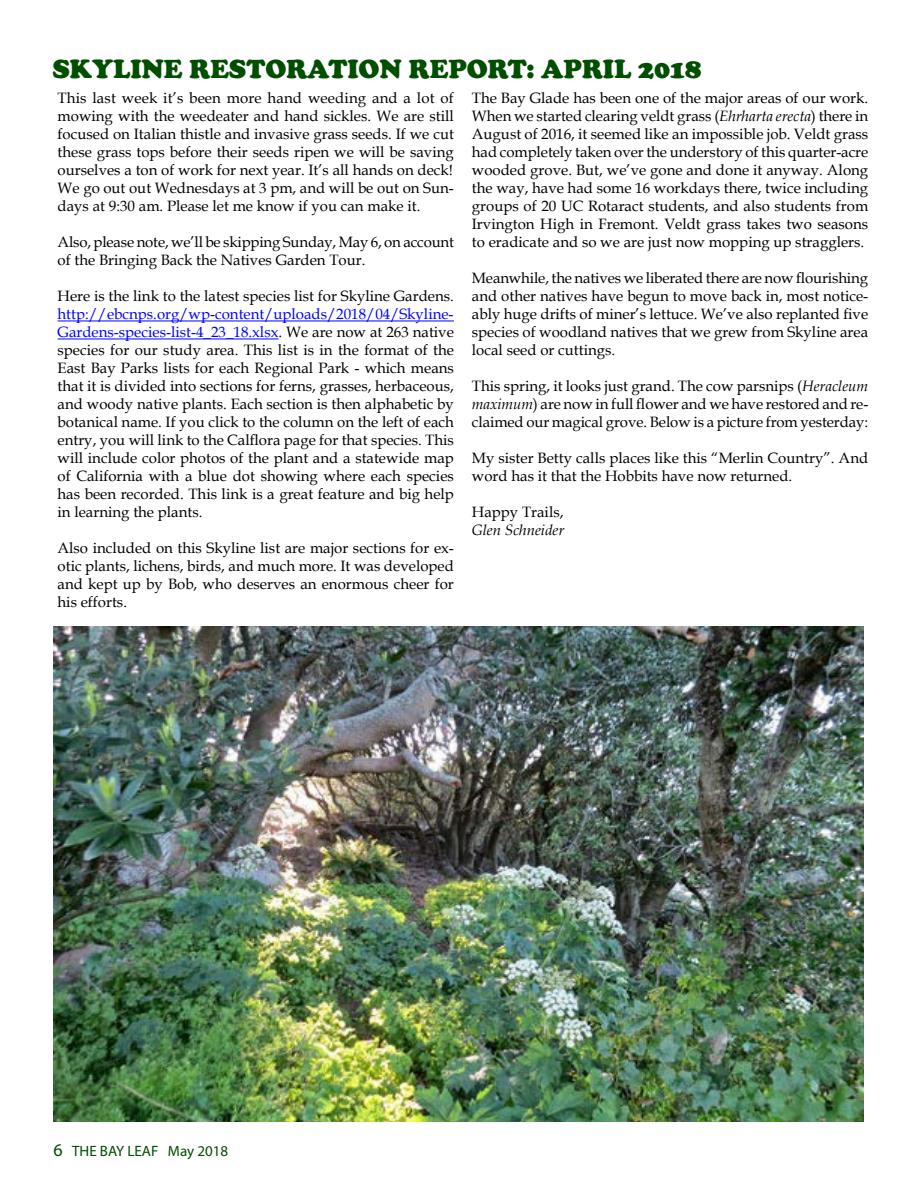
<style>
.page{position:relative;width:918px;height:1188px;background:#fff}
.page>*{position:absolute;margin:0;border:0;box-sizing:border-box;transform-origin:0 0}
.t1{font:900 27px "Cooper";color:#004e00}
.t2{font:15px/18px "Book Antiqua";color:#000;text-align:justify}
.t3{font:15px "Myriad Pro";color:#004e00}
.t4{font:italic 15px "Book Antiqua";color:#000}
.s1{color:#00f}
.s2{font-style:italic}
.s3{font-size:18px}
</style>
<div class="page">
<hr style="left:58px;top:321px;width:396px;height:1px;background:#00f">
<hr style="left:58px;top:339px;width:220px;height:1px;background:#00f">
<img style="left:54px;top:626px;width:810px;height:495px">
<h1 class="t1" style="left:52px;top:53px;width:650px">SKYLINE RESTORATION REPORT: APRIL 2018</h1>
<p class="t2" style="left:58px;top:89px;width:398px">This last week it’s been more hand weeding and a lot of mowing with the weedeater and hand sickles. We are still focused on Italian thistle and invasive grass seeds. If we cut these grass tops before their seeds ripen we will be saving ourselves a ton of work for next year. It’s all hands on deck!<br>We go out out Wednesdays at 3 pm, and will be out on Sun&shy;days at 9:30 am. Please let me know if you can make it.</p>
<p class="t2" style="left:58px;top:233px;width:398px">Also, please note, we’ll be skipping Sunday, May 6, on account of the Bringing Back the Natives Garden Tour.</p>
<p class="t2" style="left:58px;top:287px;width:398px">Here is the link to the latest species list for Skyline Gardens.</p>
<p class="t2" style="left:58px;top:305px;width:398px"><span class="s1">http://ebcnps.org/wp-content/uploads/2018/04/Skyline-Gardens-species-list-4_23_18.xlsx</span>. We are now at 263 native species for our study area. This list is in the format of the East Bay Parks lists for each Regional Park - which means that it is divided into sections for ferns, grasses, herbaceous, and woody native plants. Each section is then alphabetic by botanical name. If you click to the column on the left of each entry, you will link to the Calflora page for that species. This will include color photos of the plant and a statewide map of California with a blue dot showing where each species has been recorded. This link is a great feature and big help in learning the plants.</p>
<p class="t2" style="left:58px;top:539px;width:398px">Also included on this Skyline list are major sections for ex&shy;otic plants, lichens, birds, and much more. It was developed and kept up by Bob, who deserves an enormous cheer for his efforts.</p>
<p class="t2" style="left:472px;top:89px;width:398px">The Bay Glade has been one of the major areas of our work.<br>When we started clearing veldt grass (<span class="s2">Ehrharta erecta</span>) there in August of 2016, it seemed like an impossible job. Veldt grass had completely taken over the understory of this quarter-acre wooded grove. But, we’ve gone and done it anyway. Along the way, have had some 16 workdays there, twice including groups of 20 UC Rotaract students, and also students from Irvington High in Fremont. Veldt grass takes two seasons to eradicate and so we are just now mopping up stragglers.</p>
<p class="t2" style="left:472px;top:269px;width:398px">Meanwhile, the natives we liberated there are now flourishing and other natives have begun to move back in, most notice&shy;ably huge drifts of miner’s lettuce. We’ve also replanted five species of woodland natives that we grew from Skyline area local seed or cuttings.</p>
<p class="t2" style="left:472px;top:377px;width:398px">This spring, it looks just grand. The cow parsnips (<span class="s2">Heracleum maximum</span>) are now in full flower and we have restored and re&shy;claimed our magical grove. Below is a picture from yesterday:</p>
<p class="t2" style="left:472px;top:449px;width:398px">My sister Betty calls places like this “Merlin Country”. And word has it that the Hobbits have now returned.</p>
<p class="t2" style="left:472px;top:503px;width:93px">Happy Trails,</p>
<p class="t4" style="left:472px;top:519px;width:94px">Glen Schneider</p>
<p class="t3" style="left:53px;top:1141px;width:176px"><span class="s3">6</span> THE BAY LEAF May 2018</p>
</div>
